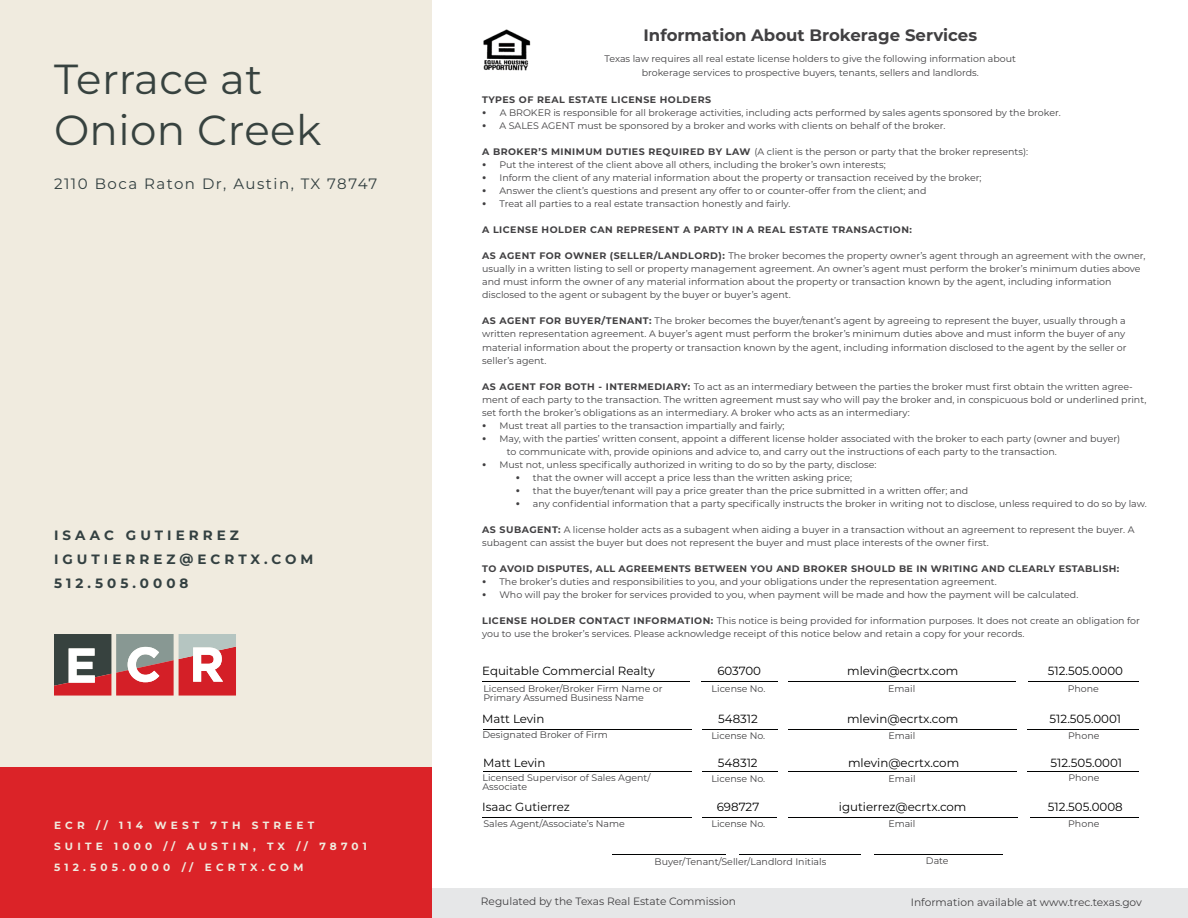
<style>
.page{position:relative;width:1188px;height:918px;background:#fff}
.page>*{position:absolute;margin:0;border:0;box-sizing:border-box;transform-origin:0 0}
.t1{font:42px/50.4px "Montserrat";letter-spacing:.01em;color:#37423f}
.t2{font:700 16.5px "Montserrat";color:#414042}
.t3{font:15px "Montserrat";letter-spacing:.1em;color:#334041}
.t4{font:700 13.5px/24px "Montserrat";letter-spacing:.3em;color:#334041}
.t5{font:11.85px "Montserrat";color:#000}
.t6{font:10.65px "Montserrat";color:#414042}
.t7{font:700 10.5px/21px "Montserrat";letter-spacing:.4em;color:#f0ebdf}
.t8{font:9.45px/13px "Montserrat";color:#414042}
.t9{font:700 9.45px "Montserrat";letter-spacing:.04em;color:#414042}
.s1{font-weight:700;font-size:11.85px}
.s2{font-weight:700}
</style>
<div class="page">
<div style="left:432px;top:888px;width:756px;height:30px;background:#e6e7e8"></div>
<div style="left:0;top:767px;width:432px;height:151px;background:#db2328"></div>
<div style="left:0;top:0;width:432px;height:767px;background:#f0ebdf"></div>
<svg style="left:54px;top:634px;width:182px;height:62px;background:#b37777"></svg>
<hr style="left:483px;top:729px;width:208px;height:1px;background:#010202">
<hr style="left:702px;top:729px;width:76px;height:1px;background:#010202">
<hr style="left:1028px;top:729px;width:111px;height:1px;background:#010202">
<hr style="left:788px;top:729px;width:229px;height:1px;background:#010202">
<hr style="left:483px;top:772px;width:208px;height:1px;background:#010202">
<hr style="left:702px;top:772px;width:76px;height:1px;background:#010202">
<hr style="left:788px;top:772px;width:229px;height:1px;background:#010202">
<hr style="left:1028px;top:772px;width:111px;height:1px;background:#010202">
<hr style="left:701px;top:681px;width:77px;height:1px;background:#010202">
<hr style="left:483px;top:681px;width:207px;height:1px;background:#010202">
<hr style="left:788px;top:681px;width:228px;height:1px;background:#010202">
<hr style="left:1029px;top:681px;width:110px;height:1px;background:#010202">
<hr style="left:613px;top:854px;width:113px;height:1px;background:#010202">
<hr style="left:740px;top:854px;width:121px;height:1px;background:#010202">
<hr style="left:874px;top:854px;width:129px;height:1px;background:#010202">
<hr style="left:702px;top:817px;width:75px;height:1px;background:#010202">
<hr style="left:483px;top:817px;width:209px;height:1px;background:#010202">
<hr style="left:788px;top:817px;width:230px;height:1px;background:#010202">
<hr style="left:1030px;top:817px;width:109px;height:1px;background:#010202">
<img style="left:483px;top:29px;width:47px;height:42px">
<h1 class="t1" style="left:54px;top:53px;width:269px">Terrace at<br>Onion Creek</h1>
<h3 class="t3" style="left:54px;top:174px;width:325px">2110 Boca Raton Dr, Austin, TX 78747</h3>
<h3 class="t4" style="left:54px;top:522px;width:261px">ISAAC GUTIERREZ<br>IGUTIERREZ@ECRTX.COM<br>512.505.0008</h3>
<p class="t7" style="left:54px;top:814px;width:314px">ECR // 114 WEST 7TH STREET<br>SUITE 1000 // AUSTIN, TX // 78701<br>512.505.0000 // ECRTX.COM</p>
<h2 class="t2" style="left:644px;top:24px;width:335px">Information About Brokerage Services</h2>
<p class="t8" style="left:605px;top:51px;width:413px;line-height:14.2px;text-align:center">Texas law requires all real estate license holders to give the following information about brokerage services to prospective buyers, tenants, sellers and landlords.</p>
<p class="t9" style="left:482px;top:93px;width:230px">TYPES OF REAL ESTATE LICENSE HOLDERS</p>
<p class="t8" style="left:482px;top:106px;width:580px"><span class="s1">•</span> A BROKER is responsible for all brokerage activities, including acts performed by sales agents sponsored by the broker.</p>
<p class="t8" style="left:482px;top:119px;width:465px"><span class="s1">•</span> A SALES AGENT must be sponsored by a broker and works with clients on behalf of the broker.</p>
<p class="t8" style="left:482px;top:145px;width:547px"><span class="s2">A BROKER’S MINIMUM DUTIES REQUIRED BY LAW</span> (A client is the person or party that the broker represents):</p>
<p class="t8" style="left:482px;top:158px;width:405px"><span class="s1">•</span> Put the interest of the client above all others, including the broker’s own interests;</p>
<p class="t8" style="left:482px;top:171px;width:501px"><span class="s1">•</span> Inform the client of any material information about the property or transaction received by the broker;</p>
<p class="t8" style="left:482px;top:184px;width:446px"><span class="s1">•</span> Answer the client’s questions and present any offer to or counter-offer from the client; and</p>
<p class="t8" style="left:482px;top:197px;width:310px"><span class="s1">•</span> Treat all parties to a real estate transaction honestly and fairly.</p>
<p class="t9" style="left:482px;top:223px;width:431px">A LICENSE HOLDER CAN REPRESENT A PARTY IN A REAL ESTATE TRANSACTION:</p>
<p class="t8" style="left:482px;top:249px;width:665px"><span class="s2">AS AGENT FOR OWNER (SELLER/LANDLORD):</span> The broker becomes the property owner’s agent through an agreement with the owner, usually in a written listing to sell or property management agreement. An owner’s agent must perform the broker’s minimum duties above and must inform the owner of any material information about the property or transaction known by the agent, including information disclosed to the agent or subagent by the buyer or buyer’s agent.</p>
<p class="t8" style="left:482px;top:314px;width:646px"><span class="s2">AS AGENT FOR BUYER/TENANT:</span> The broker becomes the buyer/tenant’s agent by agreeing to represent the buyer, usually through a written representation agreement. A buyer’s agent must perform the broker’s minimum duties above and must inform the buyer of any material information about the property or transaction known by the agent, including information disclosed to the agent by the seller or seller’s agent.</p>
<p class="t8" style="left:482px;top:379px;width:666px"><span class="s2">AS AGENT FOR BOTH - INTERMEDIARY:</span> To act as an intermediary between the parties the broker must first obtain the written agree&shy;ment of each party to the transaction. The written agreement must say who will pay the broker and, in conspicuous bold or underlined print, set forth the broker’s obligations as an intermediary. A broker who acts as an intermediary:</p>
<p class="t8" style="left:482px;top:418px;width:304px"><span class="s1">•</span> Must treat all parties to the transaction impartially and fairly;</p>
<p class="t8" style="left:507px;top:431px;width:615px;text-indent:-25px"><span class="s1">•</span> May, with the parties’ written consent, appoint a different license holder associated with the broker to each party (owner and buyer) to communicate with, provide opinions and advice to, and carry out the instructions of each party to the transaction.</p>
<p class="t8" style="left:482px;top:457px;width:396px"><span class="s1">•</span> Must not, unless specifically authorized in writing to do so by the party, disclose:</p>
<p class="t8" style="left:516px;top:470px;width:338px"><span class="s1">•</span> that the owner will accept a price less than the written asking price;</p>
<p class="t8" style="left:516px;top:483px;width:454px"><span class="s1">•</span> that the buyer/tenant will pay a price greater than the price submitted in a written offer; and</p>
<p class="t8" style="left:516px;top:496px;width:633px"><span class="s1">•</span> any confidential information that a party specifically instructs the broker in writing not to disclose, unless required to do so by law.</p>
<p class="t8" style="left:482px;top:522px;width:654px"><span class="s2">AS SUBAGENT:</span> A license holder acts as a subagent when aiding a buyer in a transaction without an agreement to represent the buyer. A subagent can assist the buyer but does not represent the buyer and must place interests of the owner first.</p>
<p class="t9" style="left:482px;top:561px;width:639px">TO AVOID DISPUTES, ALL AGREEMENTS BETWEEN YOU AND BROKER SHOULD BE IN WRITING AND CLEARLY ESTABLISH:</p>
<p class="t8" style="left:482px;top:574px;width:516px"><span class="s1">•</span> The broker’s duties and responsibilities to you, and your obligations under the representation agreement.</p>
<p class="t8" style="left:482px;top:587px;width:598px"><span class="s1">•</span> Who will pay the broker for services provided to you, when payment will be made and how the payment will be calculated.</p>
<p class="t8" style="left:482px;top:613px;width:659px"><span class="s2">LICENSE HOLDER CONTACT INFORMATION:</span> This notice is being provided for information purposes. It does not create an obligation for you to use the broker’s services. Please acknowledge receipt of this notice below and retain a copy for your records.</p>
<p class="t5" style="left:482px;top:663px;width:174px">Equitable Commercial Realty</p>
<p class="t5" style="left:717px;top:663px;width:45px">603700</p>
<p class="t5" style="left:847px;top:663px;width:113px">mlevin@ecrtx.com</p>
<p class="t5" style="left:1048px;top:663px;width:77px">512.505.0000</p>
<p class="t5" style="left:482px;top:711px;width:64px">Matt Levin</p>
<p class="t5" style="left:718px;top:711px;width:41px">548312</p>
<p class="t5" style="left:847px;top:711px;width:113px">mlevin@ecrtx.com</p>
<p class="t5" style="left:1050px;top:711px;width:73px">512.505.0001</p>
<p class="t5" style="left:483px;top:754px;width:64px">Matt Levin</p>
<p class="t5" style="left:718px;top:754px;width:41px">548312</p>
<p class="t5" style="left:848px;top:754px;width:113px">mlevin@ecrtx.com</p>
<p class="t5" style="left:1051px;top:754px;width:73px">512.505.0001</p>
<p class="t5" style="left:482px;top:798px;width:89px">Isaac Gutierrez</p>
<p class="t5" style="left:717px;top:798px;width:44px">698727</p>
<p class="t5" style="left:839px;top:798px;width:129px">igutierrez@ecrtx.com</p>
<p class="t5" style="left:1048px;top:798px;width:76px">512.505.0008</p>
<p class="t8" style="left:483px;top:683px;width:181px;line-height:9.4px">Licensed Broker/Broker Firm Name or<br>Primary Assumed Business Name</p>
<p class="t8" style="left:1068px;top:681px;width:33px">Phone</p>
<p class="t8" style="left:1068px;top:729px;width:33px">Phone</p>
<p class="t8" style="left:1068px;top:771px;width:33px">Phone</p>
<p class="t8" style="left:1068px;top:817px;width:33px">Phone</p>
<p class="t8" style="left:888px;top:681px;width:29px">Email</p>
<p class="t8" style="left:712px;top:682px;width:55px">License No.</p>
<p class="t8" style="left:711px;top:729px;width:55px">License No.</p>
<p class="t8" style="left:711px;top:771px;width:55px">License No.</p>
<p class="t8" style="left:482px;top:728px;width:127px">Designated Broker of Firm</p>
<p class="t8" style="left:888px;top:729px;width:29px">Email</p>
<p class="t8" style="left:889px;top:771px;width:29px">Email</p>
<p class="t8" style="left:888px;top:817px;width:29px">Email</p>
<p class="t8" style="left:482px;top:772px;width:170px;line-height:9.4px">Licensed Supervisor of Sales Agent/<br>Associate</p>
<p class="t8" style="left:484px;top:817px;width:143px">Sales Agent/Associate’s Name</p>
<p class="t8" style="left:711px;top:817px;width:55px">License No.</p>
<p class="t8" style="left:655px;top:855px;width:173px">Buyer/Tenant/Seller/Landlord Initials</p>
<p class="t8" style="left:926px;top:854px;width:24px">Date</p>
<p class="t6" style="left:481px;top:894px;width:256px">Regulated by the Texas Real Estate Commission</p>
<p class="t6" style="left:911px;top:895px;width:233px">Information available at www.trec.texas.gov</p>
</div>
